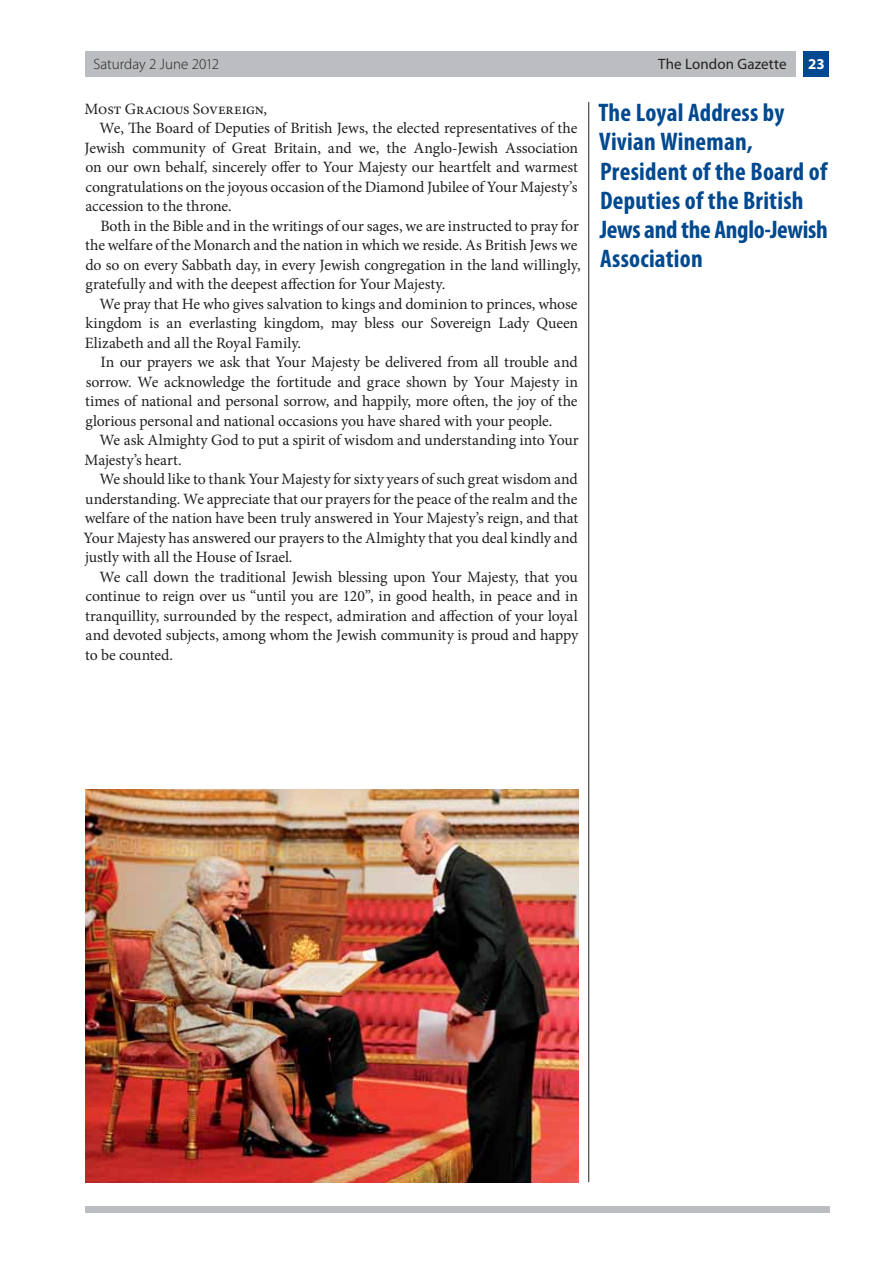
<style>
.page{position:relative;width:893px;height:1263px;background:#fff}
.page>*{position:absolute;margin:0;border:0;box-sizing:border-box;transform-origin:0 0}
.t1{font:700 condensed 25.5px/29.2px "Myriad Pro";letter-spacing:.01em;color:#004990}
.t2{font:15.75px "Minion Pro";letter-spacing:-.01em;color:#231f20}
.t3{font:300 15px "Myriad Pro";color:#231f20}
.t4{font:15px "Myriad Pro";letter-spacing:.005em;color:#231f20}
.t5{font:700 15px "Myriad Pro";color:#fff}
</style>
<div class="page">
<hr style="left:588px;top:102px;width:1px;height:1080px;background:#231f20">
<div style="left:85px;top:51px;width:710px;height:26px;background:#bbbdc0"></div>
<div style="left:85px;top:1206px;width:744px;height:7px;background:#bbbdc0"></div>
<div style="left:804px;top:51px;width:25px;height:26px;background:#004990"></div>
<img style="left:85px;top:789px;width:493px;height:393px">
<p class="t3" style="left:94px;top:55px;width:127px">Saturday 2 June 2012</p>
<p class="t4" style="left:658px;top:59px;width:130px">The London Gazette</p>
<p class="t5" style="left:808px;top:55px;width:18px">23</p>
<p class="t2" style="left:85px;top:102px;width:184px">Most Gracious Sovereign,</p>
<p class="t2" style="left:100px;top:122px;width:479px">We, The Board of Deputies of British Jews, the elected representatives of the</p>
<p class="t2" style="left:85px;top:141px;width:495px">Jewish community of Great Britain, and we, the Anglo-Jewish Association</p>
<p class="t2" style="left:86px;top:161px;width:494px">on our own behalf, sincerely offer to Your Majesty our heartfelt and warmest</p>
<p class="t2" style="left:86px;top:180px;width:493px">congratulations on the joyous occasion of the Diamond Jubilee of Your Majesty’s</p>
<p class="t2" style="left:86px;top:200px;width:148px">accession to the throne.</p>
<p class="t2" style="left:100px;top:219px;width:480px">Both in the Bible and in the writings of our sages, we are instructed to pray for</p>
<p class="t2" style="left:85px;top:239px;width:494px">the welfare of the Monarch and the nation in which we reside. As British Jews we</p>
<p class="t2" style="left:86px;top:258px;width:497px">do so on every Sabbath day, in every Jewish congregation in the land willingly,</p>
<p class="t2" style="left:86px;top:278px;width:361px">gratefully and with the deepest affection for Your Majesty.</p>
<p class="t2" style="left:100px;top:297px;width:480px">We pray that He who gives salvation to kings and dominion to princes, whose</p>
<p class="t2" style="left:85px;top:317px;width:494px">kingdom is an everlasting kingdom, may bless our Sovereign Lady Queen</p>
<p class="t2" style="left:85px;top:336px;width:218px">Elizabeth and all the Royal Family.</p>
<p class="t2" style="left:101px;top:356px;width:479px">In our prayers we ask that Your Majesty be delivered from all trouble and</p>
<p class="t2" style="left:86px;top:375px;width:494px">sorrow. We acknowledge the fortitude and grace shown by Your Majesty in</p>
<p class="t2" style="left:85px;top:395px;width:494px">times of national and personal sorrow, and happily, more often, the joy of the</p>
<p class="t2" style="left:85px;top:414px;width:468px">glorious personal and national occasions you have shared with your people.</p>
<p class="t2" style="left:99px;top:434px;width:481px">We ask Almighty God to put a spirit of wisdom and understanding into Your</p>
<p class="t2" style="left:85px;top:453px;width:99px">Majesty’s heart.</p>
<p class="t2" style="left:99px;top:473px;width:480px">We should like to thank Your Majesty for sixty years of such great wisdom and</p>
<p class="t2" style="left:85px;top:492px;width:494px">understanding. We appreciate that our prayers for the peace of the realm and the</p>
<p class="t2" style="left:85px;top:512px;width:495px">welfare of the nation have been truly answered in Your Majesty’s reign, and that</p>
<p class="t2" style="left:83px;top:531px;width:496px">Your Majesty has answered our prayers to the Almighty that you deal kindly and</p>
<p class="t2" style="left:85px;top:551px;width:209px">justly with all the House of Israel.</p>
<p class="t2" style="left:100px;top:570px;width:480px">We call down the traditional Jewish blessing upon Your Majesty, that you</p>
<p class="t2" style="left:86px;top:590px;width:494px">continue to reign over us “until you are 120”, in good health, in peace and in</p>
<p class="t2" style="left:85px;top:609px;width:494px">tranquillity, surrounded by the respect, admiration and affection of your loyal</p>
<p class="t2" style="left:86px;top:629px;width:495px">and devoted subjects, among whom the Jewish community is proud and happy</p>
<p class="t2" style="left:85px;top:648px;width:90px">to be counted.</p>
<h1 class="t1" style="left:598px;top:101px;width:231px">The Loyal Address by<br>Vivian Wineman,<br>President of the Board of<br>Deputies of the British<br>Jews and the Anglo-Jewish<br>Association</h1>
</div>
